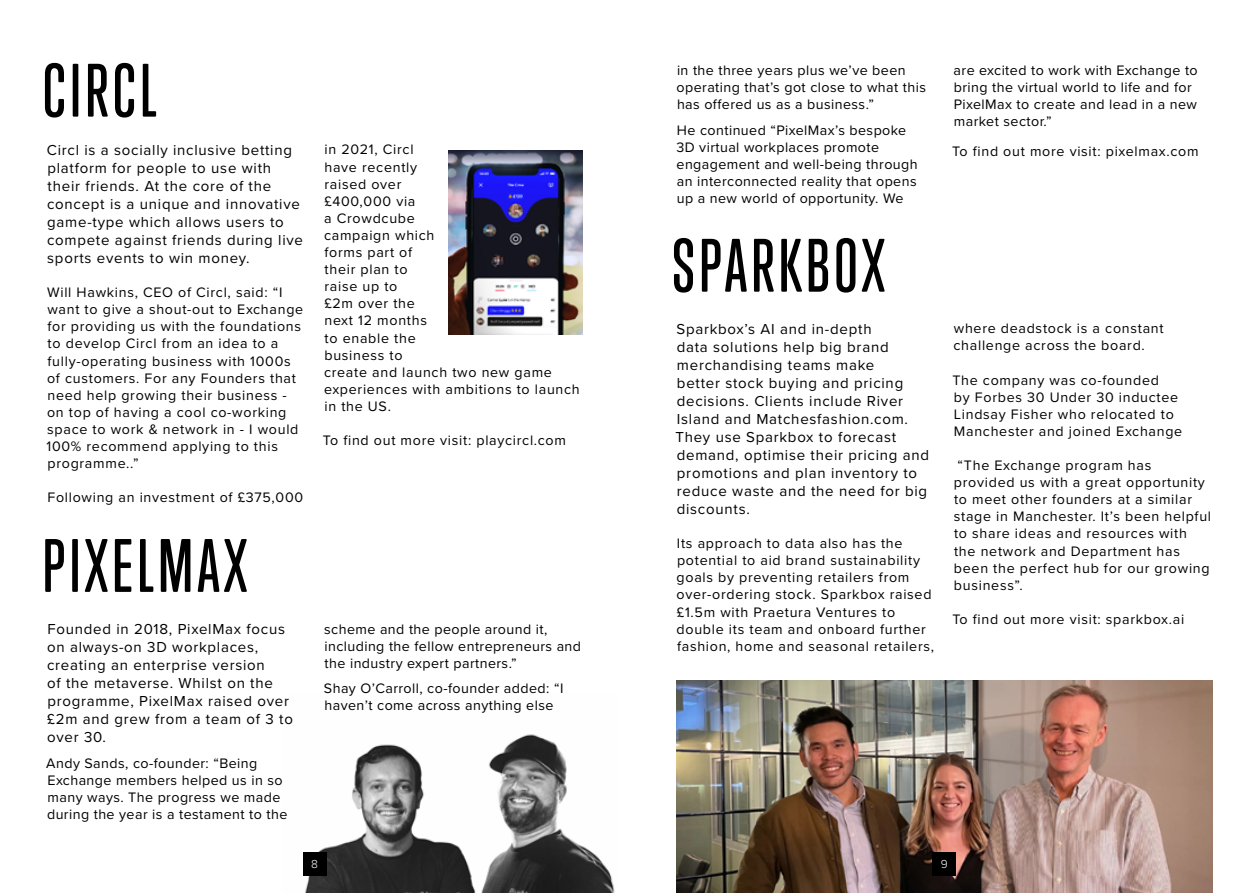
<style>
.page{position:relative;width:1259px;height:893px;background:#fff}
.page>*{position:absolute;margin:0;border:0;box-sizing:border-box;transform-origin:0 0}
.t1{font:500 69px "Trump Soft Pro";letter-spacing:.06em;color:#000}
.t2{font:15px/18px "Proxima Nova";letter-spacing:.05em;color:#000}
.t3{font:14.25px/17.1px "Proxima Nova";letter-spacing:.05em;color:#000}
.t4{font:14.25px/17.1px "Proxima Nova";letter-spacing:.03em;color:#000}
.t5{font:300 12px "Proxima Nova";color:#fff}
</style>
<div class="page">
<img style="left:305px;top:744px;width:171px;height:149px">
<img style="left:481px;top:734px;width:134px;height:159px">
<img style="left:448px;top:150px;width:135px;height:184px">
<img style="left:676px;top:680px;width:536px;height:213px">
<div style="left:303px;top:852px;width:24px;height:24px;background:#000"></div>
<div style="left:932px;top:852px;width:24px;height:24px;background:#000"></div>
<h1 class="t1" style="left:43px;top:50px;width:116px">CIRCL</h1>
<p class="t2" style="left:47px;top:140px;width:258px">Circl is a socially inclusive betting platform for people to use with their friends. At the core of the concept is a unique and innovative game-type which allows users to compete against friends during live sports events to win money.</p>
<p class="t3" style="left:47px;top:283px;width:258px">Will Hawkins, CEO of Circl, said: “I want to give a shout-out to Exchange for providing us with the foundations to develop Circl from an idea to a fully-operating business with 1000s of customers. For any Founders that need help growing their business - on top of having a cool co-working space to work &amp; network in - I would<br>100% recommend applying to this programme..”</p>
<p class="t3" style="left:47px;top:488px;width:257px">Following an investment of £375,000</p>
<h1 class="t1" style="left:43px;top:525px;width:206px">PIXELMAX</h1>
<p class="t2" style="left:47px;top:619px;width:247px">Founded in 2018, PixelMax focus on always-on 3D workplaces, creating an enterprise version<br>of the metaverse. Whilst on the programme, PixelMax raised over £2m and grew from a team of 3 to over 30.</p>
<p class="t4" style="left:46px;top:754px;width:243px">Andy Sands, co-founder: “Being<br>Exchange members helped us in so many ways. The progress we made during the year is a testament to the</p>
<p class="t3" style="left:324px;top:141px;width:257px">in 2021, Circl<br>have recently<br>raised over<br>£400,000 via<br>a Crowdcube<br>campaign which<br>forms part of<br>their plan to<br>raise up to<br>£2m over the<br>next 12 months<br>to enable the<br>business to<br>create and launch two new game experiences with ambitions to launch in the US.</p>
<p class="t3" style="left:323px;top:431px;width:245px">To find out more visit: playcircl.com</p>
<p class="t4" style="left:324px;top:620px;width:258px">scheme and the people around it, including the fellow entrepreneurs and the industry expert partners.”</p>
<p class="t4" style="left:324px;top:679px;width:241px">Shay O’Carroll, co-founder added: “I haven’t come across anything else</p>
<p class="t4" style="left:676px;top:61px;width:251px">in the three years plus we’ve been operating that’s got close to what this has offered us as a business.”</p>
<p class="t4" style="left:676px;top:121px;width:243px">He continued “PixelMax’s bespoke 3D virtual workplaces promote engagement and well-being through an interconnected reality that opens up a new world of opportunity. We</p>
<h1 class="t1" style="left:672px;top:225px;width:214px">SPARKBOX</h1>
<p class="t2" style="left:675px;top:319px;width:255px">Sparkbox’s AI and in-depth<br>data solutions help big brand merchandising teams make<br>better stock buying and pricing decisions. Clients include River<br>Island and Matchesfashion.com.<br>They use Sparkbox to forecast demand, optimise their pricing and promotions and plan inventory to reduce waste and the need for big discounts.</p>
<p class="t3" style="left:676px;top:534px;width:259px">Its approach to data also has the potential to aid brand sustainability goals by preventing retailers from over-ordering stock. Sparkbox raised £1.5m with Praetura Ventures to double its team and onboard further fashion, home and seasonal retailers,</p>
<p class="t4" style="left:953px;top:61px;width:246px">are excited to work with Exchange to bring the virtual world to life and for<br>PixelMax to create and lead in a new market sector.”</p>
<p class="t3" style="left:952px;top:142px;width:248px">To find out more visit: pixelmax.com</p>
<p class="t3" style="left:953px;top:319px;width:212px">where deadstock is a constant challenge across the board.</p>
<p class="t3" style="left:952px;top:371px;width:231px">The company was co-founded<br>by Forbes 30 Under 30 inductee<br>Lindsay Fisher who relocated to<br>Manchester and joined Exchange</p>
<p class="t3" style="left:953px;top:456px;width:259px">“The Exchange program has provided us with a great opportunity to meet other founders at a similar stage in Manchester. It’s been helpful to share ideas and resources with the network and Department has been the perfect hub for our growing business”.</p>
<p class="t3" style="left:952px;top:610px;width:233px">To find out more visit: sparkbox.ai</p>
<p class="t5" style="left:311px;top:855px;width:8px">8</p>
<p class="t5" style="left:940px;top:855px;width:9px">9</p>
</div>
